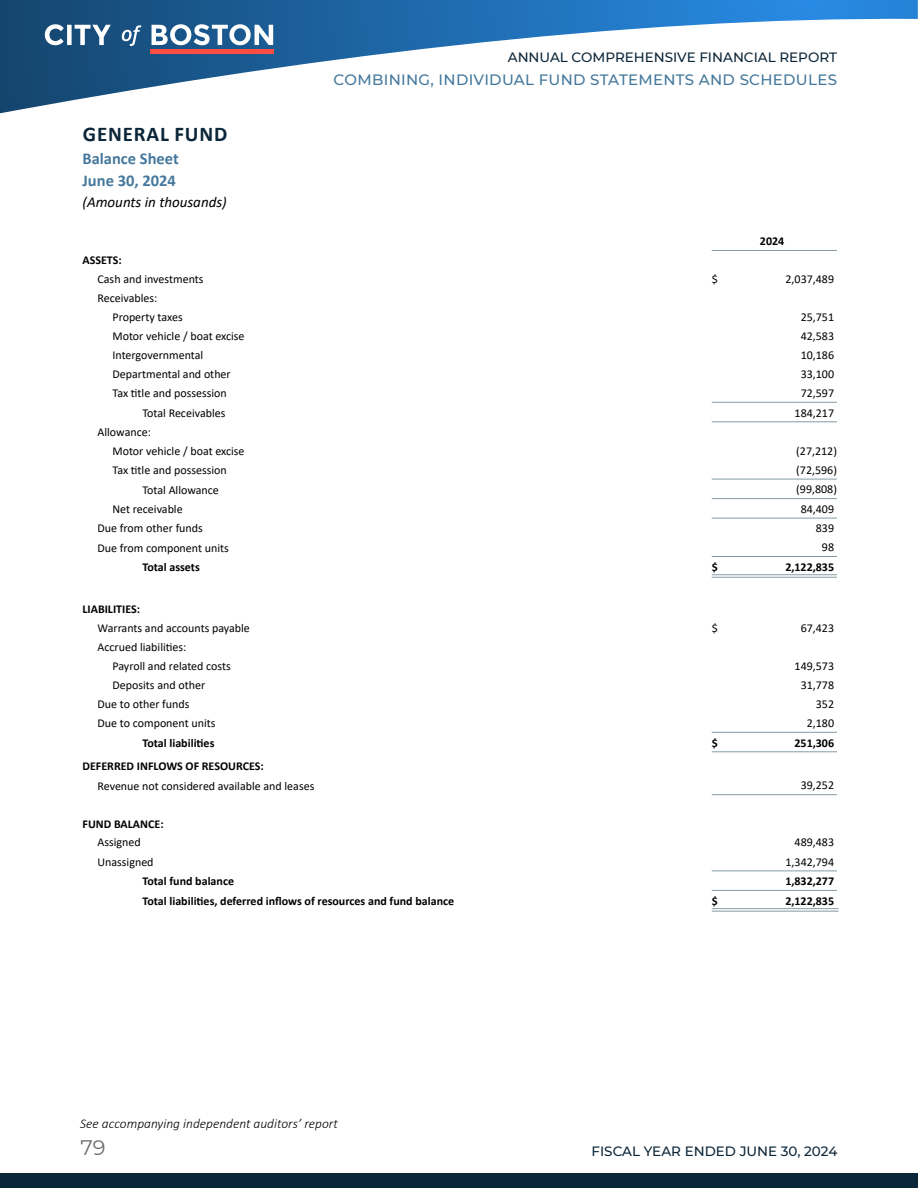
<style>
.page{position:relative;width:918px;height:1188px;background:#fff}
.page>*{position:absolute;margin:0;border:0;box-sizing:border-box;transform-origin:0 0}
.Heading_1{font:700 21px "Calibri";letter-spacing:.04em;color:#0c2639}
.t1{font:21px "Montserrat";color:#6d6e71}
.t2{font:700 16.5px "Calibri";color:#45789c}
.t3{font:500 15px "Montserrat";letter-spacing:.02em;color:#45789c}
.t4{font:italic 15px "Calibri";color:#000}
.t5{font:500 13.5px "Montserrat";color:#0c2639}
.t6{font:italic 300 13.5px "Calibri";color:#000}
.Table_Numbers_Right{font:12px "Calibri";color:#000}
.Table_Text{font:700 12px "Calibri";color:#000}
.Table_Numbers_Right-2{font:700 12px "Calibri";color:#000}
</style>
<div class="page">
<svg style="left:0;top:0;width:918px;height:114px"></svg>
<div style="left:0;top:1173px;width:918px;height:15px;background:#0c2639"></div>
<svg style="left:45px;top:24px;width:228px;height:22px"></svg>
<hr style="left:151px;top:50px;width:123px;height:4px;background:#fb4d42">
<hr style="left:712px;top:574px;width:125px;height:4px;background:#e0e5e8">
<hr style="left:712px;top:250px;width:125px;height:1px;background:#869ba6">
<hr style="left:712px;top:402px;width:125px;height:1px;background:#869ba6">
<hr style="left:712px;top:421px;width:125px;height:1px;background:#869ba6">
<hr style="left:712px;top:479px;width:125px;height:1px;background:#869ba6">
<hr style="left:712px;top:498px;width:125px;height:1px;background:#869ba6">
<hr style="left:712px;top:518px;width:125px;height:1px;background:#869ba6">
<hr style="left:712px;top:556px;width:125px;height:1px;background:#869ba6">
<hr style="left:712px;top:732px;width:125px;height:1px;background:#869ba6">
<hr style="left:712px;top:751px;width:125px;height:1px;background:#869ba6">
<hr style="left:712px;top:794px;width:125px;height:1px;background:#869ba6">
<hr style="left:712px;top:871px;width:125px;height:1px;background:#869ba6">
<hr style="left:712px;top:890px;width:125px;height:1px;background:#869ba6">
<hr style="left:712px;top:574px;width:125px;height:1px;background:#869ba6">
<hr style="left:712px;top:577px;width:125px;height:1px;background:#869ba6">
<hr style="left:712px;top:908px;width:126px;height:1px;background:#869ba6">
<hr style="left:712px;top:911px;width:126px;height:1px;background:#869ba6">
<p class="t5" style="left:508px;top:48px;width:331px">ANNUAL COMPREHENSIVE FINANCIAL REPORT</p>
<p class="Heading_1" style="left:83px;top:120px;width:146px">GENERAL FUND</p>
<p class="t2" style="left:82px;top:147px;width:98px">Balance Sheet</p>
<p class="t2" style="left:82px;top:169px;width:95px">June 30, 2024</p>
<p class="t4" style="left:82px;top:192px;width:146px">(Amounts in thousands)</p>
<p class="t3" style="left:334px;top:69px;width:505px">COMBINING, INDIVIDUAL FUND STATEMENTS AND SCHEDULES</p>
<p class="Table_Text" style="left:760px;top:233px;width:26px">2024</p>
<p class="Table_Text" style="left:82px;top:252px;width:41px">ASSETS:</p>
<p class="Table_Numbers_Right" style="left:98px;top:271px;width:108px">Cash and investments</p>
<p class="Table_Numbers_Right" style="left:712px;top:271px;width:8px">$</p>
<p class="Table_Numbers_Right" style="left:786px;top:271px;width:50px">2,037,489</p>
<p class="Table_Numbers_Right" style="left:98px;top:290px;width:61px">Receivables:</p>
<p class="Table_Numbers_Right" style="left:112px;top:309px;width:72px">Property taxes</p>
<p class="Table_Numbers_Right" style="left:801px;top:309px;width:35px">25,751</p>
<p class="Table_Numbers_Right" style="left:112px;top:328px;width:134px">Motor vehicle / boat excise</p>
<p class="Table_Numbers_Right" style="left:801px;top:328px;width:35px">42,583</p>
<p class="Table_Numbers_Right" style="left:112px;top:347px;width:92px">Intergovernmental</p>
<p class="Table_Numbers_Right" style="left:801px;top:347px;width:35px">10,186</p>
<p class="Table_Numbers_Right" style="left:112px;top:366px;width:120px">Departmental and other</p>
<p class="Table_Numbers_Right" style="left:801px;top:366px;width:35px">33,100</p>
<p class="Table_Numbers_Right" style="left:112px;top:385px;width:116px">Tax title and possession</p>
<p class="Table_Numbers_Right" style="left:801px;top:385px;width:35px">72,597</p>
<p class="Table_Numbers_Right" style="left:142px;top:405px;width:84px">Total Receivables</p>
<p class="Table_Numbers_Right" style="left:795px;top:404px;width:41px">184,217</p>
<p class="Table_Numbers_Right" style="left:98px;top:423px;width:55px">Allowance:</p>
<p class="Table_Numbers_Right" style="left:112px;top:442px;width:134px">Motor vehicle / boat excise</p>
<p class="Table_Numbers_Right" style="left:796px;top:442px;width:42px">(27,212)</p>
<p class="Table_Numbers_Right" style="left:112px;top:462px;width:116px">Tax title and possession</p>
<p class="Table_Numbers_Right" style="left:796px;top:462px;width:42px">(72,596)</p>
<p class="Table_Numbers_Right" style="left:142px;top:481px;width:78px">Total Allowance</p>
<p class="Table_Numbers_Right" style="left:796px;top:481px;width:42px">(99,808)</p>
<p class="Table_Numbers_Right" style="left:112px;top:501px;width:72px">Net receivable</p>
<p class="Table_Numbers_Right" style="left:801px;top:501px;width:35px">84,409</p>
<p class="Table_Numbers_Right" style="left:98px;top:520px;width:107px">Due from other funds</p>
<p class="Table_Numbers_Right" style="left:816px;top:520px;width:20px">839</p>
<p class="Table_Numbers_Right" style="left:98px;top:539px;width:133px">Due from component units</p>
<p class="Table_Numbers_Right" style="left:822px;top:539px;width:14px">98</p>
<p class="Table_Text" style="left:142px;top:559px;width:59px">Total assets</p>
<p class="Table_Numbers_Right-2" style="left:712px;top:558px;width:8px">$</p>
<p class="Table_Numbers_Right-2" style="left:785px;top:558px;width:50px">2,122,835</p>
<p class="Table_Text" style="left:82px;top:601px;width:59px">LIABILITIES:</p>
<p class="Table_Numbers_Right" style="left:98px;top:620px;width:154px">Warrants and accounts payable</p>
<p class="Table_Numbers_Right" style="left:712px;top:620px;width:8px">$</p>
<p class="Table_Numbers_Right" style="left:801px;top:620px;width:35px">67,423</p>
<p class="Table_Numbers_Right" style="left:98px;top:639px;width:90px">Accrued liabilities:</p>
<p class="Table_Numbers_Right" style="left:112px;top:658px;width:120px">Payroll and related costs</p>
<p class="Table_Numbers_Right" style="left:795px;top:658px;width:41px">149,573</p>
<p class="Table_Numbers_Right" style="left:112px;top:677px;width:94px">Deposits and other</p>
<p class="Table_Numbers_Right" style="left:801px;top:677px;width:35px">31,778</p>
<p class="Table_Numbers_Right" style="left:98px;top:696px;width:94px">Due to other funds</p>
<p class="Table_Numbers_Right" style="left:816px;top:696px;width:20px">352</p>
<p class="Table_Numbers_Right" style="left:98px;top:715px;width:120px">Due to component units</p>
<p class="Table_Numbers_Right" style="left:807px;top:715px;width:29px">2,180</p>
<p class="Table_Text" style="left:142px;top:734px;width:73px">Total liabilities</p>
<p class="Table_Numbers_Right-2" style="left:712px;top:734px;width:8px">$</p>
<p class="Table_Numbers_Right-2" style="left:795px;top:734px;width:41px">251,306</p>
<p class="Table_Text" style="left:82px;top:758px;width:183px">DEFERRED INFLOWS OF RESOURCES:</p>
<p class="Table_Numbers_Right" style="left:98px;top:777px;width:218px">Revenue not considered available and leases</p>
<p class="Table_Numbers_Right" style="left:801px;top:777px;width:35px">39,252</p>
<p class="Table_Text" style="left:82px;top:815px;width:83px">FUND BALANCE:</p>
<p class="Table_Numbers_Right" style="left:98px;top:834px;width:45px">Assigned</p>
<p class="Table_Numbers_Right" style="left:795px;top:834px;width:41px">489,483</p>
<p class="Table_Numbers_Right" style="left:98px;top:854px;width:58px">Unassigned</p>
<p class="Table_Numbers_Right" style="left:786px;top:853px;width:50px">1,342,794</p>
<p class="Table_Text" style="left:142px;top:873px;width:93px">Total fund balance</p>
<p class="Table_Numbers_Right-2" style="left:785px;top:873px;width:50px">1,832,277</p>
<p class="Table_Text" style="left:142px;top:892px;width:313px">Total liabilities, deferred inflows of resources and fund balance</p>
<p class="Table_Numbers_Right-2" style="left:712px;top:892px;width:8px">$</p>
<p class="Table_Numbers_Right-2" style="left:785px;top:892px;width:50px">2,122,835</p>
<p class="t6" style="left:80px;top:1115px;width:259px">See accompanying independent auditors’ report</p>
<h1 class="t1" style="left:81px;top:1133px;width:27px">79</h1>
<p class="t5" style="left:592px;top:1142px;width:247px">FISCAL YEAR ENDED JUNE 30, 2024</p>
</div>
